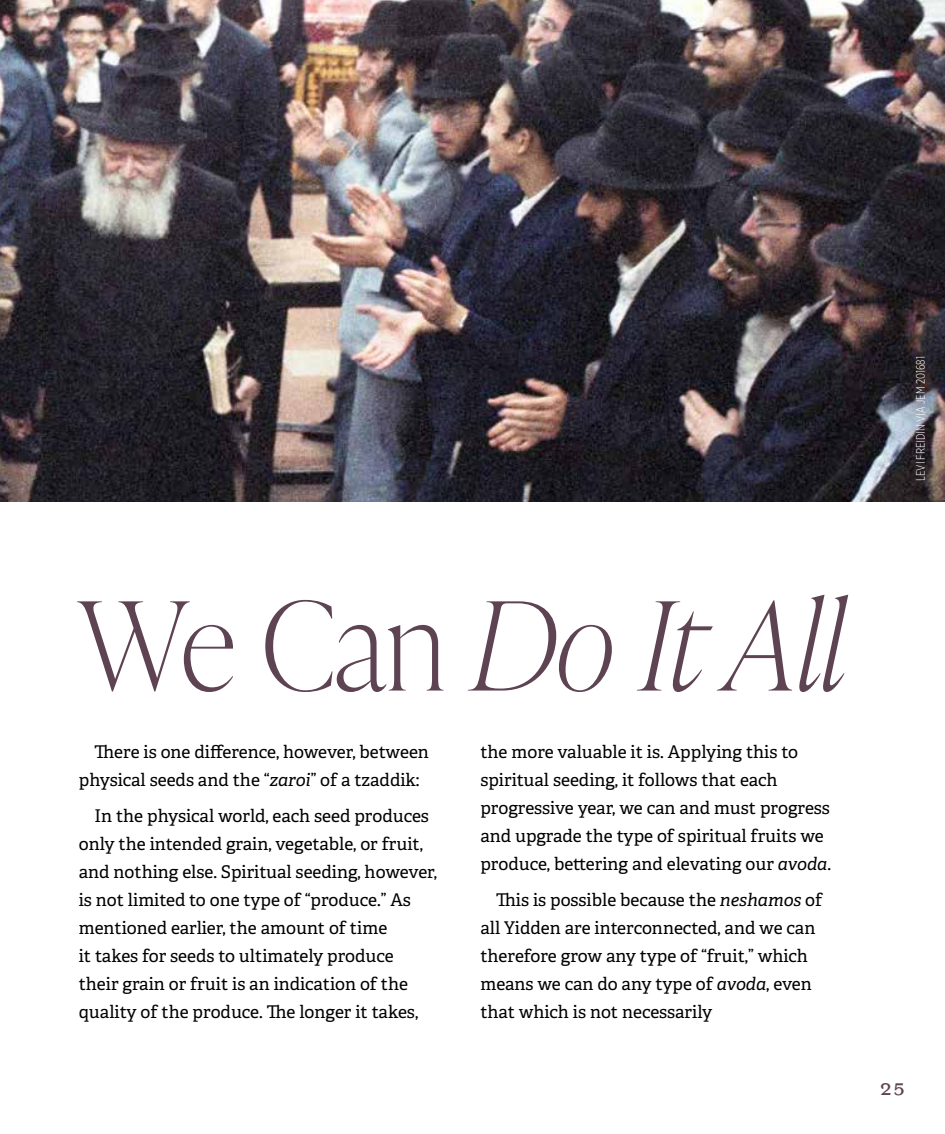
<style>
.page{position:relative;width:945px;height:1134px;background:#fff}
.page>*{position:absolute;margin:0;border:0;box-sizing:border-box;transform-origin:0 0}
.t1{font:italic 100 122.5px "Ivy Presto Display";color:#5e4352}
.t2{font:35px "Mrs Eaves All Petite Caps OT";color:#5e4352}
.t3{font:17.5px/28px "Adelle";color:#000}
.t4{font:300 12.25px "Gotham X Narrow";color:#fff}
.s1{font-style:normal}
.s2{font-style:italic}
</style>
<div class="page">
<img style="left:0;top:0;width:945px;height:501px">
<p class="t4" style="left:913px;top:481px;width:127px;rotate:-90deg">LEVI FREIDIN VIA JEM 201681</p>
<h1 class="t1" style="left:79px;top:559px;width:768px"><span class="s1">We Can</span> Do It All</h1>
<p class="t3" style="left:79px;top:738px;width:352px;text-indent:16px">There is one difference, however, between physical seeds and the “<span class="s2">zaroi</span>” of a tzaddik:</p>
<p class="t3" style="left:79px;top:802px;width:360px;text-indent:16px">In the physical world, each seed produces only the intended grain, vegetable, or fruit, and nothing else. Spiritual seeding, however, is not limited to one type of “produce.” As mentioned earlier, the amount of time<br>it takes for seeds to ultimately produce their grain or fruit is an indication of the quality of the produce. The longer it takes,</p>
<p class="t3" style="left:480px;top:738px;width:352px">the more valuable it is. Applying this to spiritual seeding, it follows that each progressive year, we can and must progress and upgrade the type of spiritual fruits we produce, bettering and elevating our <span class="s2">avoda</span>.</p>
<p class="t3" style="left:480px;top:886px;width:343px;text-indent:16px">This is possible because the <span class="s2">neshamos</span> of all Yidden are interconnected, and we can therefore grow any type of “fruit,” which means we can do any type of <span class="s2">avoda</span>, even that which is not necessarily</p>
<h2 class="t2" style="left:879px;top:1071px;width:28px">25</h2>
</div>
